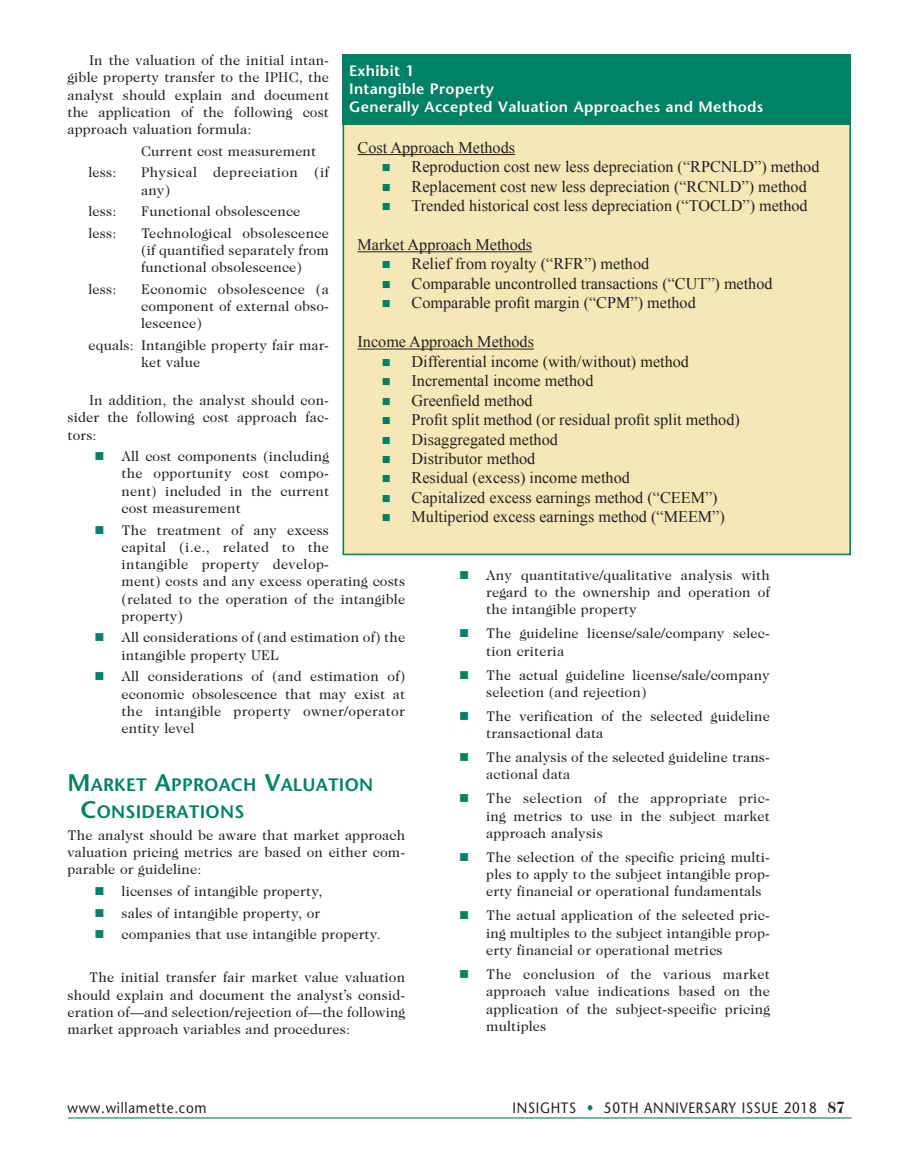
<style>
.page{position:relative;width:905px;height:1175px;background:#fff}
.page>*{position:absolute;margin:0;border:0;box-sizing:border-box;transform-origin:0 0}
.Sub_Heads_Stone{font:600 18px/27px "Stone Sans";letter-spacing:.015em;color:#008066}
.t1{font:16.2px "Times New Roman";color:#231f20}
.Exhibit_heading{font:600 15px "Stone Sans";letter-spacing:.025em;color:#fff}
.t2{font:15px "Stone Sans";letter-spacing:.05em;color:#231f20;scale:.9 1}
.body_w_bullets{font:14.25px/17.2px "Caslon Two Twenty Four";letter-spacing:.01em;color:#231f20;text-align:justify}
.body{font:14.25px/17.2px "Caslon Two Twenty Four";letter-spacing:.01em;color:#231f20;text-align:justify}
.body__Intro_Paragr{font:14.25px/17.2px "Caslon Two Twenty Four";letter-spacing:.01em;color:#231f20;text-align:justify}
.body-2{font:14.25px/17.2px "Caslon Two Twenty Four";letter-spacing:.03em;color:#231f20}
.s1{color:#008066}
.s2{font-size:24px}
.s3{font-family:"Caslon Two Twenty Four";font-weight:700;font-size:16.5px}
</style>
<div class="page">
<hr style="left:68px;top:1117px;width:783px;height:1px;background:#008066">
<div style="left:342px;top:123px;width:509px;height:432px;background:#f6e7b6;border:2px solid #008066"></div>
<div style="left:342px;top:54px;width:508px;height:71px;background:#008066"></div>
<hr style="left:357px;top:154px;width:158px;height:1px;background:#231f20">
<hr style="left:357px;top:251px;width:175px;height:1px;background:#231f20">
<hr style="left:357px;top:349px;width:177px;height:1px;background:#231f20">
<p class="body" style="left:68px;top:52px;width:263px;text-indent:22px">In the valuation of the initial intan&shy;gible property transfer to the IPHC, the analyst should explain and document the application of the following cost approach valuation formula:</p>
<p class="body" style="left:141px;top:142px;width:177px">Current cost measurement</p>
<p class="body" style="left:88px;top:164px;width:29px">less:</p>
<p class="body-2" style="left:141px;top:164px;width:189px">Physical depreciation (if any)</p>
<p class="body" style="left:88px;top:202px;width:29px">less:</p>
<p class="body" style="left:141px;top:202px;width:161px">Functional obsolescence</p>
<p class="body" style="left:88px;top:224px;width:29px">less:</p>
<p class="body" style="left:141px;top:224px;width:189px">Technological obsolescence (if quantified separately from functional obsolescence)</p>
<p class="body" style="left:88px;top:280px;width:29px">less:</p>
<p class="body" style="left:141px;top:280px;width:189px">Economic obsolescence (a component of external obso&shy;lescence)</p>
<p class="body" style="left:141px;top:336px;width:189px;text-indent:-52px">equals: Intangible property fair mar&shy;ket value</p>
<p class="body" style="left:68px;top:391px;width:263px;text-indent:22px">In addition, the analyst should con&shy;sider the following cost approach fac&shy;tors:</p>
<p class="body_w_bullets" style="left:122px;top:447px;width:209px;text-indent:-27px"><span class="s1">■</span> All cost components (including the opportunity cost compo&shy;nent) included in the current cost measurement</p>
<p class="body_w_bullets" style="left:122px;top:521px;width:285px;text-align:left;text-indent:-27px"><span class="s1">■</span> The treatment of any excess<br>capital (i.e., related to the<br>intangible property develop-<br>ment) costs and any excess operating costs (related to the operation of the intangible property)</p>
<p class="body_w_bullets" style="left:122px;top:629px;width:285px;text-indent:-27px"><span class="s1">■</span> All considerations of (and estimation of) the intangible property UEL</p>
<p class="body_w_bullets" style="left:122px;top:667px;width:285px;text-indent:-27px"><span class="s1">■</span> All considerations of (and estimation of) economic obsolescence that may exist at the intangible property owner/operator entity level</p>
<p class="Sub_Heads_Stone" style="left:80px;top:771px;width:294px;text-indent:-13px"><span class="s2">M</span>ARKET <span class="s2">A</span>PPROACH <span class="s2">V</span>ALUATION<br><span class="s2">C</span>ONSIDERATIONS</p>
<p class="body__Intro_Paragr" style="left:68px;top:826px;width:339px">The analyst should be aware that market approach valuation pricing metrics are based on either com&shy;parable or guideline:</p>
<p class="body_w_bullets" style="left:94px;top:882px;width:229px"><span class="s1">■</span> licenses of intangible property,</p>
<p class="body_w_bullets" style="left:94px;top:904px;width:227px"><span class="s1">■</span> sales of intangible property, or</p>
<p class="body_w_bullets" style="left:94px;top:925px;width:288px"><span class="s1">■</span> companies that use intangible property.</p>
<p class="body" style="left:68px;top:968px;width:339px;text-indent:22px">The initial transfer fair market value valuation should explain and document the analyst’s consid&shy;eration of—and selection/rejection of—the following market approach variables and procedures:</p>
<p class="Exhibit_heading" style="left:349px;top:62px;width:66px">Exhibit 1</p>
<p class="Exhibit_heading" style="left:349px;top:80px;width:146px">Intangible Property</p>
<p class="Exhibit_heading" style="left:349px;top:98px;width:416px">Generally Accepted Valuation Approaches and Methods</p>
<p class="t1" style="left:357px;top:136px;width:159px">Cost Approach Methods</p>
<p class="t1" style="left:382px;top:156px;width:439px"><span class="s1">■</span> Reproduction cost new less depreciation (“RPCNLD”) method</p>
<p class="t1" style="left:382px;top:175px;width:426px"><span class="s1">■</span> Replacement cost new less depreciation (“RCNLD”) method</p>
<p class="t1" style="left:382px;top:195px;width:427px"><span class="s1">■</span> Trended historical cost less depreciation (“TOCLD”) method</p>
<p class="t1" style="left:357px;top:234px;width:176px">Market Approach Methods</p>
<p class="t1" style="left:382px;top:253px;width:269px"><span class="s1">■</span> Relief from royalty (“RFR”) method</p>
<p class="t1" style="left:382px;top:273px;width:392px"><span class="s1">■</span> Comparable uncontrolled transactions (“CUT”) method</p>
<p class="t1" style="left:382px;top:292px;width:315px"><span class="s1">■</span> Comparable profit margin (“CPM”) method</p>
<p class="t1" style="left:357px;top:331px;width:178px">Income Approach Methods</p>
<p class="t1" style="left:382px;top:350px;width:309px"><span class="s1">■</span> Differential income (with/without) method</p>
<p class="t1" style="left:382px;top:370px;width:213px"><span class="s1">■</span> Incremental income method</p>
<p class="t1" style="left:382px;top:389px;width:152px"><span class="s1">■</span> Greenfield method</p>
<p class="t1" style="left:382px;top:409px;width:359px"><span class="s1">■</span> Profit split method (or residual profit split method)</p>
<p class="t1" style="left:382px;top:428px;width:177px"><span class="s1">■</span> Disaggregated method</p>
<p class="t1" style="left:382px;top:447px;width:155px"><span class="s1">■</span> Distributor method</p>
<p class="t1" style="left:382px;top:467px;width:249px"><span class="s1">■</span> Residual (excess) income method</p>
<p class="t1" style="left:382px;top:486px;width:337px"><span class="s1">■</span> Capitalized excess earnings method (“CEEM”)</p>
<p class="t1" style="left:382px;top:506px;width:344px"><span class="s1">■</span> Multiperiod excess earnings method (“MEEM”)</p>
<p class="body_w_bullets" style="left:486px;top:566px;width:285px;text-indent:-27px"><span class="s1">■</span> Any quantitative/qualitative analysis with regard to the ownership and operation of the intangible property</p>
<p class="body_w_bullets" style="left:486px;top:624px;width:285px;text-indent:-27px"><span class="s1">■</span> The guideline license/sale/company selec&shy;tion criteria</p>
<p class="body_w_bullets" style="left:486px;top:666px;width:285px;text-indent:-27px"><span class="s1">■</span> The actual guideline license/sale/company selection (and rejection)</p>
<p class="body_w_bullets" style="left:486px;top:707px;width:285px;text-indent:-27px"><span class="s1">■</span> The verification of the selected guideline transactional data</p>
<p class="body_w_bullets" style="left:486px;top:748px;width:285px;text-indent:-27px"><span class="s1">■</span> The analysis of the selected guideline trans&shy;actional data</p>
<p class="body_w_bullets" style="left:486px;top:789px;width:285px;text-indent:-27px"><span class="s1">■</span> The selection of the appropriate pric&shy;ing metrics to use in the subject market approach analysis</p>
<p class="body_w_bullets" style="left:486px;top:848px;width:285px;text-indent:-27px"><span class="s1">■</span> The selection of the specific pricing multi&shy;ples to apply to the subject intangible prop&shy;erty financial or operational fundamentals</p>
<p class="body_w_bullets" style="left:486px;top:906px;width:285px;text-indent:-27px"><span class="s1">■</span> The actual application of the selected pric&shy;ing multiples to the subject intangible prop&shy;erty financial or operational metrics</p>
<p class="body_w_bullets" style="left:486px;top:965px;width:285px;text-indent:-27px"><span class="s1">■</span> The conclusion of the various market approach value indications based on the application of the subject-specific pricing multiples</p>
<p class="t2" style="left:68px;top:1098px;width:156px">www.willamette. com</p>
<p class="t2" style="left:512px;top:1098px;width:371px">INSIGHTS <span class="s1">•</span> 50TH ANNIVERSARY ISSUE 2018 <span class="s3">87</span></p>
</div>
